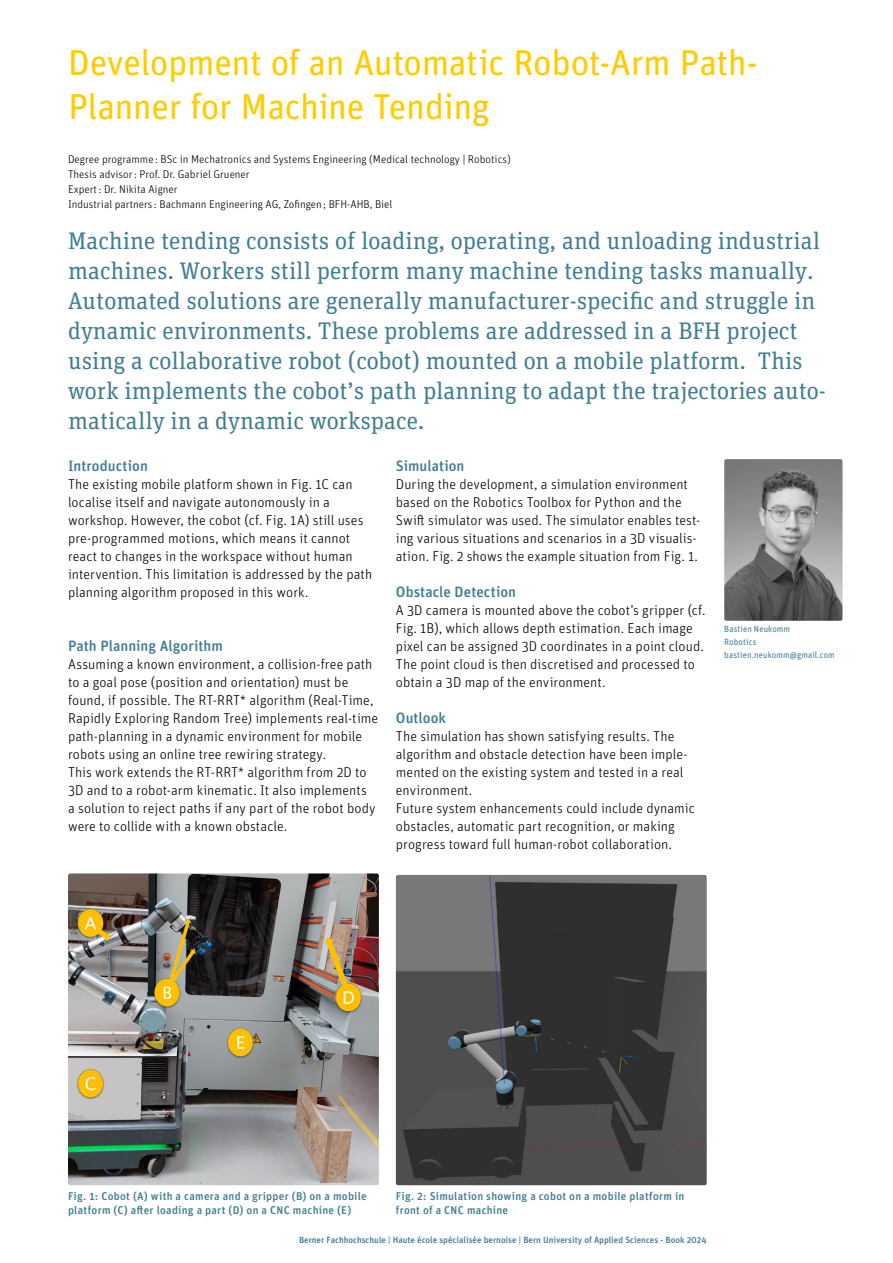
<style>
.page{position:relative;width:893px;height:1263px;background:#fff}
.page>*{position:absolute;margin:0;border:0;box-sizing:border-box;transform-origin:0 0}
.t1{font:36px/43.5px "Unit Rounded Pro";letter-spacing:-.015em;color:#fc0}
.t2{font:24px/30px "Unit Slab Pro";color:#427d94}
.t3{font:500 15px "Unit Rounded Pro";color:#427d94}
.t4{font:300 14.25px/18px "Unit Rounded Pro";letter-spacing:.005em;color:#000}
.t5{font:300 11.25px/15px "Unit Rounded Pro";color:#000}
.t6{font:500 11.25px/13.5px "Unit Rounded Pro";letter-spacing:.025em;color:#427d94}
.t7{font:500 9px "Unit Rounded Pro";color:#427d94}
.t8{font:9px/12.9px "Unit Rounded Pro";letter-spacing:.01em;color:#427d94;scale:.95 1}
</style>
<div class="page">
<img style="left:724px;top:459px;width:118px;height:162px">
<img style="left:68px;top:873px;width:311px;height:312px">
<img style="left:396px;top:875px;width:311px;height:310px">
<h1 class="t1" style="left:68px;top:39px;width:691px">Development of an Automatic Robot-Arm Path-<br>Planner for Machine Tending</h1>
<p class="t5" style="left:68px;top:151px;width:444px">Degree programme : BSc in Mechatronics and Systems Engineering (Medical technology | Robotics)<br>Thesis advisor: Prof. Dr. Gabriel Gruener<br>Expert: Dr. Nikita Aigner<br>Industrial partners : Bachmann Engineering AG, Zofingen; BFH-AHB, Biel</p>
<p class="t2" style="left:68px;top:225px;width:759px">Machine tending consists of loading, operating, and unloading industrial machines. Workers still perform many machine tending tasks manually.<br>Automated solutions are generally manufacturer-specific and struggle in dynamic environments. These problems are addressed in a BFH project using a collaborative robot (cobot) mounted on a mobile platform. This work implements the cobot’s path planning to adapt the trajectories auto&shy;matically in a dynamic workspace.</p>
<p class="t3" style="left:68px;top:455px;width:81px">Introduction</p>
<p class="t4" style="left:68px;top:475px;width:306px">The existing mobile platform shown in Fig. 1C can localise itself and navigate autonomously in a workshop. However, the cobot (cf. Fig. 1A) still uses pre-programmed motions, which means it cannot react to changes in the workspace without human intervention. This limitation is addressed by the path planning algorithm proposed in this work.</p>
<p class="t3" style="left:396px;top:455px;width:70px">Simulation</p>
<p class="t4" style="left:396px;top:475px;width:306px">During the development, a simulation environment based on the Robotics Toolbox for Python and the Swift simulator was used. The simulator enables test&shy;ing various situations and scenarios in a 3D visualis&shy;ation. Fig. 2 shows the example situation from Fig. 1.</p>
<p class="t3" style="left:396px;top:581px;width:122px">Obstacle Detection</p>
<p class="t4" style="left:396px;top:601px;width:311px">A 3D camera is mounted above the cobot’s gripper (cf.<br>Fig. 1B), which allows depth estimation. Each image pixel can be assigned 3D coordinates in a point cloud.<br>The point cloud is then discretised and processed to obtain a 3D map of the environment.</p>
<p class="t3" style="left:396px;top:707px;width:52px">Outlook</p>
<p class="t4" style="left:396px;top:727px;width:300px">The simulation has shown satisfying results. The algorithm and obstacle detection have been imple&shy;mented on the existing system and tested in a real environment.<br>Future system enhancements could include dynamic obstacles, automatic part recognition, or making progress toward full human-robot collaboration.</p>
<p class="t8" style="left:724px;top:622px;width:118px">Bastien Neukomm<br>Robotics bastien.neukomm@gmail.com</p>
<p class="t3" style="left:68px;top:635px;width:156px">Path Planning Algorithm</p>
<p class="t4" style="left:68px;top:655px;width:312px">Assuming a known environment, a collision-free path to a goal pose (position and orientation) must be found, if possible. The RT-RRT* algorithm (Real-Time, Rapidly Exploring Random Tree) implements real-time path-planning in a dynamic environment for mobile robots using an online tree rewiring strategy.<br>This work extends the RT-RRT* algorithm from 2D to 3D and to a robot-arm kinematic. It also implements<br>a solution to reject paths if any part of the robot body were to collide with a known obstacle.</p>
<p class="t6" style="left:68px;top:1189px;width:300px">Fig. 1: Cobot (A) with a camera and a gripper (B) on a mobile platform (C) after loading a part (D) on a CNC machine (E)</p>
<p class="t6" style="left:396px;top:1189px;width:290px">Fig. 2: Simulation showing a cobot on a mobile platform in front of a CNC machine</p>
<p class="t7" style="left:299px;top:1234px;width:409px">Berner Fachhochschule | Haute école spécialisée bernoise | Bern University of Applied Sciences - Book 2024</p>
</div>
